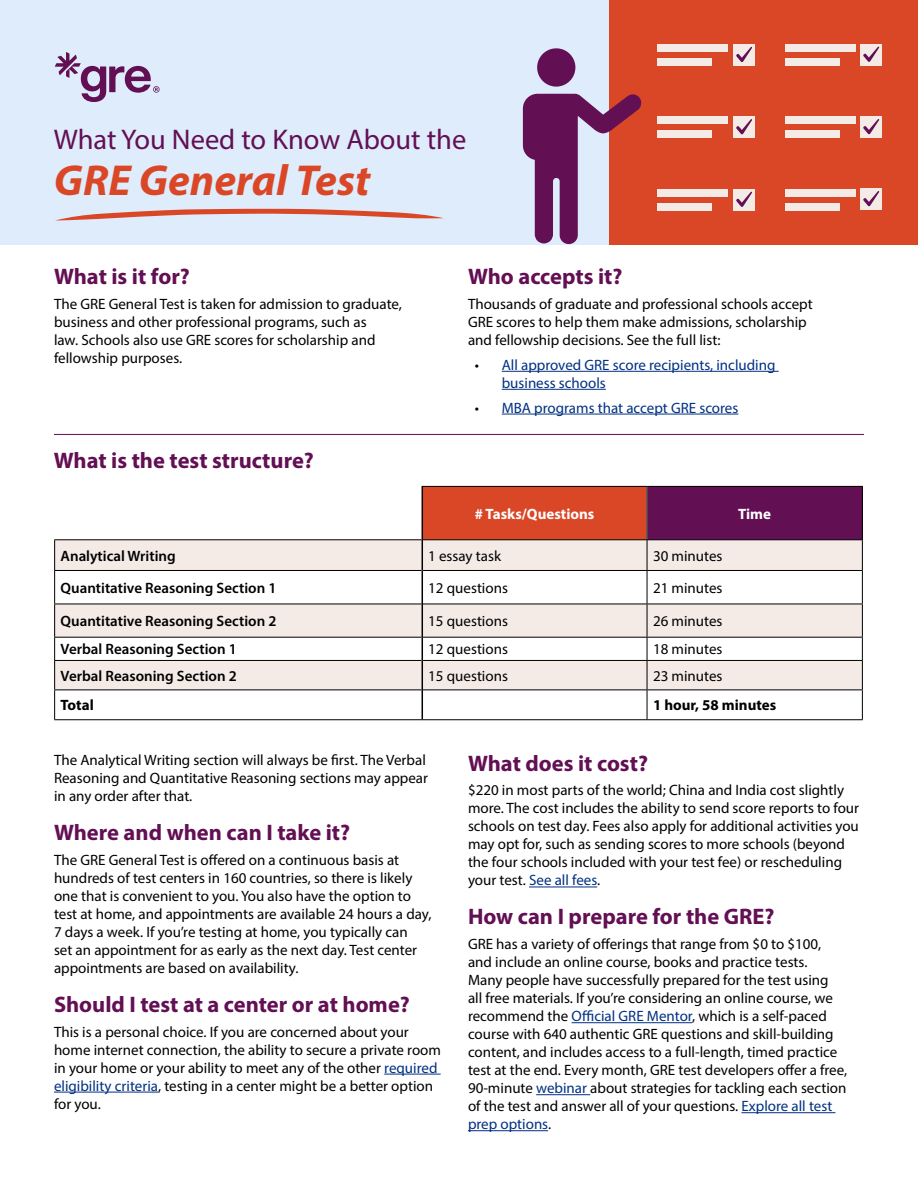
<style>
.page{position:relative;width:918px;height:1188px;background:#fff}
.page>*{position:absolute;margin:0;border:0;box-sizing:border-box;transform-origin:0 0}
.t1{font:italic 700 43.5px "Myriad Pro";color:#da4727}
.t2{font:28.5px "Myriad Pro";color:#630f54}
.t3{font:700 22.5px "Myriad Pro";color:#630f54}
.t4{font:15px/18px "Myriad Pro";color:#000}
.t5{font:600 15px "Myriad Pro";color:#000}
.t6{font:15px/18px "Myriad Pro";color:#003082}
.t7{font:700 15px "Myriad Pro";color:#fff}
.t8{font:700 15px "Myriad Pro";color:#000}
.s1{color:#000}
.s2{color:#003082}
</style>
<div class="page">
<div style="left:0;top:0;width:918px;height:244px;background:#deecfc"></div>
<hr style="left:502px;top:371px;width:277px;height:1px;background:#003082">
<hr style="left:502px;top:389px;width:104px;height:1px;background:#003082">
<hr style="left:502px;top:414px;width:236px;height:1px;background:#003082">
<div style="left:422px;top:486px;width:225px;height:54px;background:#da4727"></div>
<div style="left:647px;top:486px;width:215px;height:54px;background:#630f54"></div>
<svg style="left:55px;top:540px;width:807px;height:97px;fill:#f4eae6"></svg>
<hr style="left:54px;top:539px;width:368px;height:1px;background:#000">
<hr style="left:54px;top:540px;width:1px;height:30px;background:#000">
<hr style="left:423px;top:539px;width:224px;height:1px;background:#000">
<hr style="left:647px;top:539px;width:216px;height:1px;background:#000">
<hr style="left:647px;top:540px;width:1px;height:30px;background:#000">
<hr style="left:862px;top:540px;width:1px;height:30px;background:#000">
<hr style="left:54px;top:570px;width:368px;height:1px;background:#000">
<hr style="left:54px;top:571px;width:1px;height:33px;background:#000">
<hr style="left:423px;top:570px;width:224px;height:1px;background:#000">
<hr style="left:647px;top:570px;width:216px;height:1px;background:#000">
<hr style="left:647px;top:571px;width:1px;height:33px;background:#000">
<hr style="left:862px;top:571px;width:1px;height:33px;background:#000">
<hr style="left:54px;top:604px;width:368px;height:1px;background:#000">
<hr style="left:54px;top:604px;width:1px;height:33px;background:#000">
<hr style="left:423px;top:604px;width:224px;height:1px;background:#000">
<hr style="left:647px;top:604px;width:216px;height:1px;background:#000">
<hr style="left:647px;top:604px;width:1px;height:33px;background:#000">
<hr style="left:862px;top:604px;width:1px;height:33px;background:#000">
<hr style="left:54px;top:719px;width:368px;height:1px;background:#000">
<hr style="left:422px;top:719px;width:225px;height:1px;background:#000">
<hr style="left:647px;top:719px;width:216px;height:1px;background:#000">
<hr style="left:422px;top:486px;width:225px;height:1px;background:#000">
<hr style="left:647px;top:486px;width:216px;height:1px;background:#000">
<hr style="left:862px;top:487px;width:1px;height:52px;background:#000">
<hr style="left:422px;top:540px;width:1px;height:30px;background:#000">
<hr style="left:422px;top:570px;width:1px;height:34px;background:#000">
<hr style="left:422px;top:604px;width:1px;height:33px;background:#000">
<svg style="left:54px;top:637px;width:809px;height:82px"></svg>
<hr style="left:422px;top:487px;width:1px;height:53px;background:#000">
<svg style="left:57px;top:209px;width:387px;height:11px"></svg>
<div style="left:609px;top:0;width:309px;height:244px;background:#da4727"></div>
<svg style="left:537px;top:48px;width:38px;height:39px"></svg>
<svg style="left:523px;top:94px;width:119px;height:150px"></svg>
<div style="left:658px;top:117px;width:70px;height:7px;background:#f4eae6"></div>
<div style="left:658px;top:130px;width:54px;height:8px;background:#f4eae6"></div>
<div style="left:785px;top:117px;width:71px;height:7px;background:#f4eae6"></div>
<div style="left:785px;top:130px;width:55px;height:8px;background:#f4eae6"></div>
<div style="left:733px;top:116px;width:22px;height:22px;background:#f4eae6"></div>
<svg style="left:736px;top:119px;width:17px;height:16px"></svg>
<div style="left:860px;top:116px;width:22px;height:22px;background:#f4eae6"></div>
<svg style="left:863px;top:119px;width:17px;height:16px"></svg>
<div style="left:658px;top:44px;width:70px;height:8px;background:#f4eae6"></div>
<div style="left:658px;top:58px;width:54px;height:7px;background:#f4eae6"></div>
<div style="left:785px;top:44px;width:71px;height:8px;background:#f4eae6"></div>
<div style="left:785px;top:58px;width:55px;height:7px;background:#f4eae6"></div>
<div style="left:733px;top:44px;width:22px;height:22px;background:#f4eae6"></div>
<svg style="left:736px;top:46px;width:17px;height:16px"></svg>
<div style="left:860px;top:44px;width:22px;height:21px;background:#f4eae6"></div>
<svg style="left:863px;top:46px;width:17px;height:16px"></svg>
<div style="left:658px;top:189px;width:70px;height:7px;background:#f4eae6"></div>
<div style="left:658px;top:203px;width:54px;height:7px;background:#f4eae6"></div>
<div style="left:785px;top:189px;width:71px;height:7px;background:#f4eae6"></div>
<div style="left:785px;top:203px;width:55px;height:7px;background:#f4eae6"></div>
<div style="left:860px;top:188px;width:22px;height:22px;background:#f4eae6"></div>
<svg style="left:863px;top:191px;width:17px;height:16px"></svg>
<div style="left:733px;top:189px;width:22px;height:21px;background:#f4eae6"></div>
<svg style="left:736px;top:191px;width:17px;height:16px"></svg>
<hr style="left:54px;top:434px;width:810px;height:1px;background:#630f54">
<hr style="left:384px;top:1074px;width:57px;height:1px;background:#003082">
<hr style="left:54px;top:1092px;width:104px;height:1px;background:#003082">
<hr style="left:529px;top:887px;width:68px;height:1px;background:#003082">
<hr style="left:572px;top:1022px;width:120px;height:1px;background:#003082">
<hr style="left:536px;top:1094px;width:54px;height:1px;background:#003082">
<hr style="left:741px;top:1112px;width:95px;height:1px;background:#003082">
<hr style="left:468px;top:1130px;width:80px;height:1px;background:#003082">
<hr style="left:647px;top:486px;width:1px;height:54px;background:#000">
<svg style="left:55px;top:52px;width:105px;height:50px"></svg>
<h2 class="t2" style="left:54px;top:122px;width:414px">What You Need to Know About the</h2>
<h1 class="t1" style="left:54px;top:152px;width:318px">GRE General Test</h1>
<h3 class="t3" style="left:54px;top:262px;width:137px">What is it for?</h3>
<p class="t4" style="left:54px;top:295px;width:350px">The GRE General Test is taken for admission to graduate, business and other professional programs, such as<br>law. Schools also use GRE scores for scholarship and fellowship purposes.</p>
<h3 class="t3" style="left:54px;top:446px;width:262px">What is the test structure?</h3>
<h3 class="t3" style="left:468px;top:262px;width:156px">Who accepts it?</h3>
<p class="t4" style="left:468px;top:295px;width:346px">Thousands of graduate and professional schools accept<br>GRE scores to help them make admissions, scholarship and fellowship decisions. See the full list:</p>
<p class="t6" style="left:502px;top:356px;width:275px;text-indent:-27px"><span class="s1">•</span> All approved GRE score recipients, including business schools</p>
<p class="t6" style="left:475px;top:398px;width:265px"><span class="s1">•</span> MBA programs that accept GRE scores</p>
<p class="t7" style="left:475px;top:504px;width:121px"># Tasks/Questions</p>
<p class="t7" style="left:738px;top:504px;width:34px">Time</p>
<p class="t5" style="left:61px;top:546px;width:117px">Analytical Writing</p>
<p class="t4" style="left:428px;top:546px;width:74px">1 essay task</p>
<p class="t4" style="left:653px;top:546px;width:71px">30 minutes</p>
<p class="t5" style="left:61px;top:578px;width:217px">Quantitative Reasoning Section 1</p>
<p class="t4" style="left:428px;top:579px;width:81px">12 questions</p>
<p class="t4" style="left:653px;top:579px;width:71px">21 minutes</p>
<p class="t5" style="left:61px;top:612px;width:217px">Quantitative Reasoning Section 2</p>
<p class="t4" style="left:428px;top:612px;width:81px">15 questions</p>
<p class="t4" style="left:653px;top:612px;width:71px">26 minutes</p>
<p class="t5" style="left:61px;top:640px;width:178px">Verbal Reasoning Section 1</p>
<p class="t4" style="left:428px;top:640px;width:81px">12 questions</p>
<p class="t4" style="left:653px;top:640px;width:71px">18 minutes</p>
<p class="t5" style="left:61px;top:666px;width:178px">Verbal Reasoning Section 2</p>
<p class="t4" style="left:428px;top:667px;width:81px">15 questions</p>
<p class="t4" style="left:653px;top:667px;width:71px">23 minutes</p>
<p class="t8" style="left:61px;top:696px;width:35px">Total</p>
<p class="t8" style="left:653px;top:696px;width:125px">1 hour, 58 minutes</p>
<p class="t4" style="left:54px;top:751px;width:376px">The Analytical Writing section will always be first. The Verbal<br>Reasoning and Quantitative Reasoning sections may appear in any order after that.</p>
<h3 class="t3" style="left:54px;top:818px;width:298px">Where and when can I take it?</h3>
<p class="t4" style="left:54px;top:851px;width:379px">The GRE General Test is offered on a continuous basis at hundreds of test centers in 160 countries, so there is likely one that is convenient to you. You also have the option to test at home, and appointments are available 24 hours a day, 7 days a week. If you’re testing at home, you typically can<br>set an appointment for as early as the next day. Test center appointments are based on availability.</p>
<h3 class="t3" style="left:54px;top:990px;width:357px">Should I test at a center or at home?</h3>
<p class="t4" style="left:54px;top:1022px;width:389px">This is a personal choice. If you are concerned about your home internet connection, the ability to secure a private room in your home or your ability to meet any of the other <span class="s2">required eligibility criteria</span>, testing in a center might be a better option for you.</p>
<h3 class="t3" style="left:468px;top:748px;width:182px">What does it cost?</h3>
<p class="t4" style="left:468px;top:781px;width:393px">$220 in most parts of the world; China and India cost slightly more. The cost includes the ability to send score reports to four schools on test day. Fees also apply for additional activities you may opt for, such as sending scores to more schools (beyond the four schools included with your test fee) or rescheduling your test. <span class="s2">See all fees</span>.</p>
<h3 class="t3" style="left:468px;top:902px;width:308px">How can I prepare for the GRE?</h3>
<p class="t4" style="left:468px;top:935px;width:381px">GRE has a variety of offerings that range from $0 to $100, and include an online course, books and practice tests.<br>Many people have successfully prepared for the test using<br>all free materials. If you’re considering an online course, we recommend the <span class="s2">Official GRE Mentor</span>, which is a self-paced course with 640 authentic GRE questions and skill-building content, and includes access to a full-length, timed practice test at the end. Every month, GRE test developers offer a free, 90-minute <span class="s2">webinar</span> about strategies for tackling each section of the test and answer all of your questions. <span class="s2">Explore all test prep options</span>.</p>
</div>
